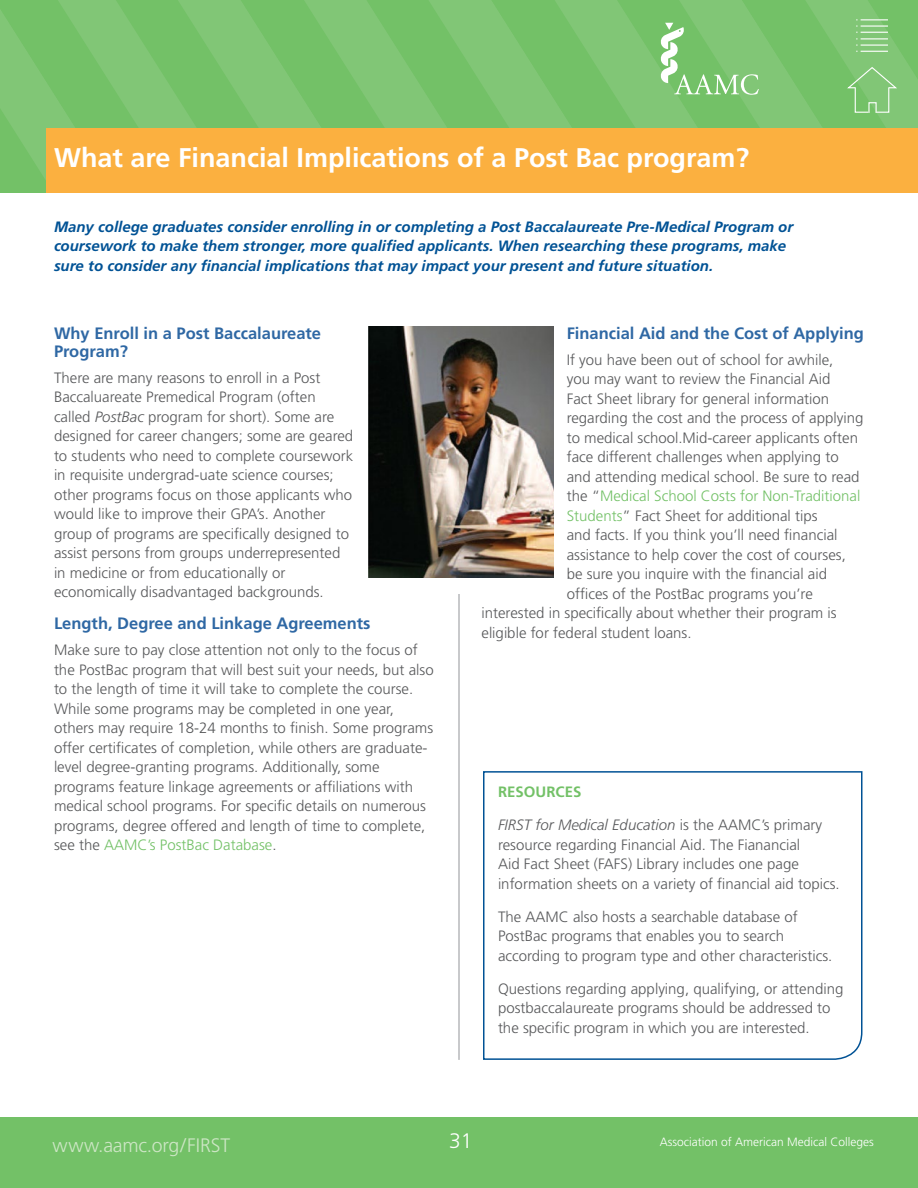
<style>
.page{position:relative;width:918px;height:1188px;background:#fff}
.page>*{position:absolute;margin:0;border:0;box-sizing:border-box;transform-origin:0 0}
.t1{font:700 27px "Frutiger";color:#fff}
.t2{font:300 21px "Frutiger";color:#fff}
.t3{font:300 19.5px "Frutiger";color:#cde6c5}
.t4{font:700 16.5px/18px "Frutiger";color:#2f68a4}
.t5{font:300 15px/19.5px "Frutiger";color:#58595b}
.t6{font:italic 700 15px/19.5px "Frutiger";color:#005295}
.t7{font:300 15px "Frutiger";color:#73c167}
.t8{font:700 15px "Frutiger";color:#73c167}
.t9{font:300 12px "Frutiger";color:#fff}
.s1{font-style:italic}
.s2{color:#73c167}
.s3{color:#58595b}
</style>
<div class="page">
<div style="left:0;top:1117px;width:918px;height:71px;background:#73c167"></div>
<hr style="left:459px;top:594px;width:1px;height:466px;background:#939598">
<svg style="left:483px;top:771px;width:380px;height:289px"></svg>
<img style="left:368px;top:326px;width:185px;height:252px">
<svg style="left:0;top:0;width:918px;height:193px;background:#a4bd60"></svg>
<h1 class="t1" style="left:54px;top:142px;width:697px">What are Financial Implications of a Post Bac program?</h1>
<h1 class="t1" style="left:54px;top:142px;width:57px">Title</h1>
<p class="t6" style="left:54px;top:217px;width:741px">Many college graduates consider enrolling in or completing a Post Baccalaureate Pre-Medical Program or coursework to make them stronger, more qualified applicants. When researching these programs, make sure to consider any financial implications that may impact your present and future situation.</p>
<p class="t4" style="left:54px;top:324px;width:269px">Why Enroll in a Post Baccalaureate<br>Program?</p>
<p class="t5" style="left:54px;top:368px;width:301px">There are many reasons to enroll in a Post Baccaluareate Premedical Program (often called <span class="s1">PostBac</span> program for short). Some are designed for career changers; some are geared to students who need to complete coursework in requisite undergrad-uate science courses; other programs focus on those applicants who would like to improve their GPA’s. Another group of programs are specifically designed to assist persons from groups underrepresented in medicine or from educationally or economically disadvantaged backgrounds.</p>
<p class="t4" style="left:54px;top:614px;width:318px">Length, Degree and Linkage Agreements</p>
<p class="t5" style="left:54px;top:640px;width:381px">Make sure to pay close attention not only to the focus of the PostBac program that will best suit your needs, but also to the length of time it will take to complete the course.<br>While some programs may be completed in one year, others may require 18-24 months to finish. Some programs offer certificates of completion, while others are graduate&shy;level degree-granting programs. Additionally, some programs feature linkage agreements or affiliations with medical school programs. For specific details on numerous programs, degree offered and length of time to complete, see the <span class="s2">AAMC’s PostBac Database</span>.</p>
<p class="t4" style="left:567px;top:324px;width:299px">Financial Aid and the Cost of Applying</p>
<p class="t5" style="left:567px;top:350px;width:268px">If you have been out of school for awhile,</p>
<p class="t5" style="left:567px;top:370px;width:265px">you may want to review the Financial Aid</p>
<p class="t5" style="left:567px;top:389px;width:264px">Fact Sheet library for general information</p>
<p class="t5" style="left:567px;top:409px;width:298px">regarding the cost and the process of applying</p>
<p class="t5" style="left:567px;top:428px;width:293px">to medical school.Mid-career applicants often</p>
<p class="t5" style="left:567px;top:448px;width:273px">face different challenges when applying to</p>
<p class="t5" style="left:567px;top:467px;width:294px">and attending medical school. Be sure to read</p>
<p class="t7" style="left:567px;top:488px;width:295px"><span class="s3">the “</span>Medical School Costs for Non-Traditional</p>
<p class="t5" style="left:567px;top:506px;width:252px"><span class="s2">Students</span>” Fact Sheet for additional tips</p>
<p class="t5" style="left:567px;top:526px;width:272px">and facts. If you think you’ll need financial</p>
<p class="t5" style="left:567px;top:545px;width:281px">assistance to help cover the cost of courses,</p>
<p class="t5" style="left:567px;top:565px;width:262px">be sure you inquire with the financial aid</p>
<p class="t5" style="left:567px;top:584px;width:248px">offices of the PostBac programs you’re</p>
<p class="t5" style="left:482px;top:604px;width:357px">interested in specifically about whether their program is</p>
<p class="t5" style="left:482px;top:623px;width:212px">eligible for federal student loans.</p>
<p class="t8" style="left:498px;top:783px;width:83px">Resources</p>
<p class="t5" style="left:498px;top:816px;width:343px"><span class="s1">FIRST for Medical Education</span> is the AAMC’s primary resource regarding Financial Aid. The Fianancial<br>Aid Fact Sheet (FAFS) Library includes one page information sheets on a variety of financial aid topics.</p>
<p class="t5" style="left:498px;top:907px;width:336px">The AAMC also hosts a searchable database of<br>PostBac programs that enables you to search according to program type and other characteristics.</p>
<p class="t5" style="left:498px;top:979px;width:347px">Questions regarding applying, qualifying, or attending postbaccalaureate programs should be addressed to the specific program in which you are interested.</p>
<h2 class="t2" style="left:449px;top:1129px;width:25px">31</h2>
<h3 class="t3" style="left:52px;top:1134px;width:179px">www.aamc.org/FIRST</h3>
<p class="t9" style="left:660px;top:1135px;width:216px">Association of American Medical Colleges</p>
</div>
